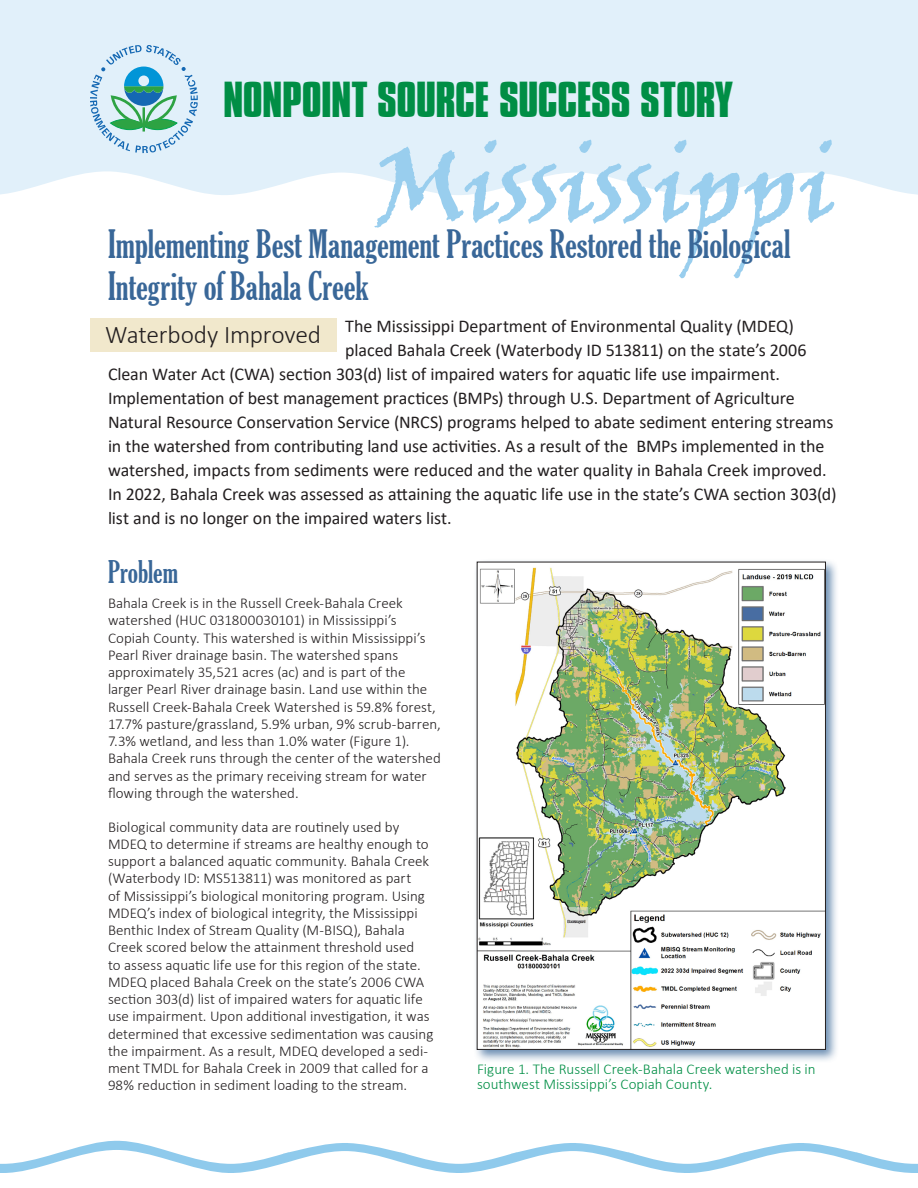
<style>
.page{position:relative;width:918px;height:1188px;background:#fff}
.page>*{position:absolute;margin:0;border:0;box-sizing:border-box;transform-origin:0 0}
.title_state_name{font:105px "Viner Hand ITC";letter-spacing:-.03em;color:#99ceee}
.title_line{font:700 43.5px "Compacta BT";letter-spacing:-.01em;color:#008e45}
.title_story{font:extra-condensed 37.5px/42px "Gloucester";color:#396798}
.subhead_1{font:extra-condensed 30px "Gloucester";color:#396798}
.title_restored{font:300 25.5px "Calibri";letter-spacing:-.01em;color:#231f20}
.body_text_intro{font:18px "Calibri";letter-spacing:-.005em;color:#231f20}
.body_text{font:300 15px/17.2px "Calibri";color:#231f20}
.t1{font:300 15px/15px "Calibri";color:#008e45}
</style>
<div class="page">
<svg style="left:0;top:1141px;width:918px;height:32px"></svg>
<div style="left:0;top:0;width:918px;height:195px;background:#e1f0fa"></div>
<svg style="left:90px;top:45px;width:108px;height:108px;background:#add5dd"></svg>
<div style="left:90px;top:319px;width:246px;height:33px;background:#f1e8cc"></div>
<div style="left:473px;top:558px;width:366px;height:505px;background:#396798;opacity:.75"></div>
<img style="left:479px;top:564px;width:345px;height:484px">
<h1 class="title_line" style="left:223px;top:73px;width:511px">NONPOINT SOURCE SUCCESS STORY</h1>
<h1 class="title_state_name" style="left:374px;top:118px;width:464px">Mississippi</h1>
<h2 class="title_story" style="left:108px;top:224px;width:684px">Implementing Best Management Practices Restored the Biological<br>Integrity of Bahala Creek</h2>
<h3 class="title_restored" style="left:105px;top:319px;width:217px">Waterbody Improved</h3>
<p class="body_text_intro" style="left:345px;top:314px;width:450px">The Mississippi Department of Environmental Quality (MDEQ)</p>
<p class="body_text_intro" style="left:345px;top:338px;width:463px">placed Bahala Creek (Waterbody ID 513811) on the state’s 2006</p>
<p class="body_text_intro" style="left:108px;top:362px;width:673px">Clean Water Act (CWA) section 303(d) list of impaired waters for aquatic life use impairment.</p>
<p class="body_text_intro" style="left:108px;top:386px;width:688px">Implementation of best management practices (BMPs) through U.S. Department of Agriculture</p>
<p class="body_text_intro" style="left:108px;top:410px;width:727px">Natural Resource Conservation Service (NRCS) programs helped to abate sediment entering streams</p>
<p class="body_text_intro" style="left:108px;top:434px;width:718px">in the watershed from contributing land use activities. As a result of the BMPs implemented in the</p>
<p class="body_text_intro" style="left:108px;top:458px;width:720px">watershed, impacts from sediments were reduced and the water quality in Bahala Creek improved.</p>
<p class="body_text_intro" style="left:108px;top:482px;width:730px">In 2022, Bahala Creek was assessed as attaining the aquatic life use in the state’s CWA section 303(d)</p>
<p class="body_text_intro" style="left:108px;top:506px;width:345px">list and is no longer on the impaired waters list.</p>
<h2 class="subhead_1" style="left:108px;top:555px;width:72px">Problem</h2>
<p class="body_text" style="left:108px;top:594px;width:334px">Bahala Creek is in the Russell Creek-Bahala Creek watershed (HUC 031800030101) in Mississippi’s Copiah County. This watershed is within Mississippi’s Pearl River drainage basin. The watershed spans approximately 35,521 acres (ac) and is part of the larger Pearl River drainage basin. Land use within the Russell Creek-Bahala Creek Watershed is 59.8% forest, 17.7% pasture/grassland, 5.9% urban, 9% scrub-barren, 7.3% wetland, and less than 1.0% water (Figure 1).<br>Bahala Creek runs through the center of the watershed and serves as the primary receiving stream for water flowing through the watershed.</p>
<p class="body_text" style="left:108px;top:818px;width:327px">Biological community data are routinely used by MDEQ to determine if streams are healthy enough to support a balanced aquatic community. Bahala Creek (Waterbody ID: MS513811) was monitored as part<br>of Mississippi’s biological monitoring program. Using MDEQ’s index of biological integrity, the Mississippi Benthic Index of Stream Quality (M-BISQ), Bahala Creek scored below the attainment threshold used<br>to assess aquatic life use for this region of the state.<br>MDEQ placed Bahala Creek on the state’s 2006 CWA section 303(d) list of impaired waters for aquatic life use impairment. Upon additional investigation, it was determined that excessive sedimentation was causing the impairment. As a result, MDEQ developed a sedi&shy;ment TMDL for Bahala Creek in 2009 that called for a 98% reduction in sediment loading to the stream.</p>
<p class="t1" style="left:477px;top:1062px;width:340px">Figure 1. The Russell Creek-Bahala Creek watershed is in southwest Mississippi’s Copiah County.</p>
</div>
